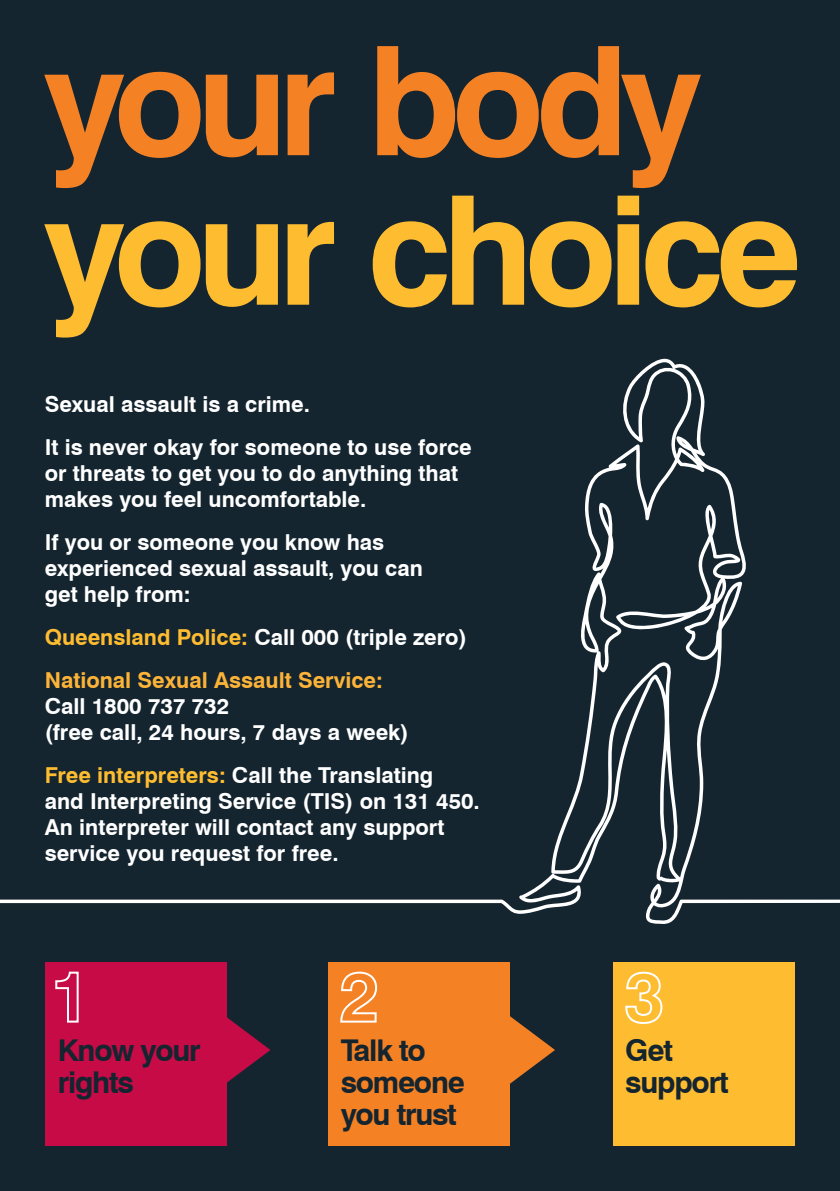
<style>
.page{position:relative;width:840px;height:1191px;background:#fff}
.page>*{position:absolute;margin:0;border:0;box-sizing:border-box;transform-origin:0 0}
.t1{font:700 151.6px "Swiss 721 BT";letter-spacing:-.06em;color:#febc30}
.t2{font:700 151.6px "Swiss 721 BT";letter-spacing:-.06em;color:#f58125}
.t3{font:700 30px/32px "Swiss 721 BT";letter-spacing:-.04em;color:#142530}
.t4{font:700 22px/26px "Swiss 721 BT";color:#fff}
.t5{font:700 22px/43px "Swiss 721 BT";color:#fcb338}
.s1{color:#febc30}
.s2{color:#fff}
</style>
<div class="page">
<div style="left:0;top:0;width:839px;height:1191px;background:#142530"></div>
<div style="left:45px;top:962px;width:182px;height:183px;background:#c60b46"></div>
<svg style="left:55px;top:971px;width:24px;height:52px"></svg>
<svg style="left:227px;top:1017px;width:43px;height:66px"></svg>
<div style="left:612px;top:962px;width:182px;height:183px;background:#febc30"></div>
<svg style="left:625px;top:971px;width:38px;height:53px"></svg>
<div style="left:328px;top:962px;width:181px;height:183px;background:#f58125"></div>
<svg style="left:340px;top:971px;width:38px;height:52px"></svg>
<svg style="left:509px;top:1016px;width:45px;height:68px"></svg>
<svg style="left:0;top:359px;width:839px;height:565px"></svg>
<h1 class="t2" style="left:43px;top:9px;width:659px">your body</h1>
<h1 class="t1" style="left:43px;top:159px;width:759px">your choice</h1>
<p class="t4" style="left:45px;top:382px;width:428px;line-height:43px">Sexual assault is a crime.<br>It is never okay for someone to use force</p>
<p class="t4" style="left:45px;top:460px;width:415px">or threats to get you to do anything that makes you feel uncomfortable.</p>
<p class="t4" style="left:45px;top:529px;width:379px">If you or someone you know has experienced sexual assault, you can get help from:</p>
<p class="t5" style="left:45px;top:615px;width:423px"><span class="s1">Queensland Police:</span> <span class="s2">Call 000 (triple zero)<br></span>National Sexual Assault Service:</p>
<p class="t4" style="left:45px;top:693px;width:365px">Call 1800 737 732<br>(free call, 24 hours, 7 days a week)</p>
<p class="t4" style="left:45px;top:762px;width:436px"><span class="s1">Free interpreters:</span> Call the Translating<br>and Interpreting Service (TIS) on 131 450.<br>An interpreter will contact any support service you request for free.</p>
<h2 class="t3" style="left:58px;top:1033px;width:144px">Know your rights</h2>
<h2 class="t3" style="left:625px;top:1033px;width:105px">Get support</h2>
<h2 class="t3" style="left:340px;top:1033px;width:126px">Talk to someone you trust</h2>
</div>
